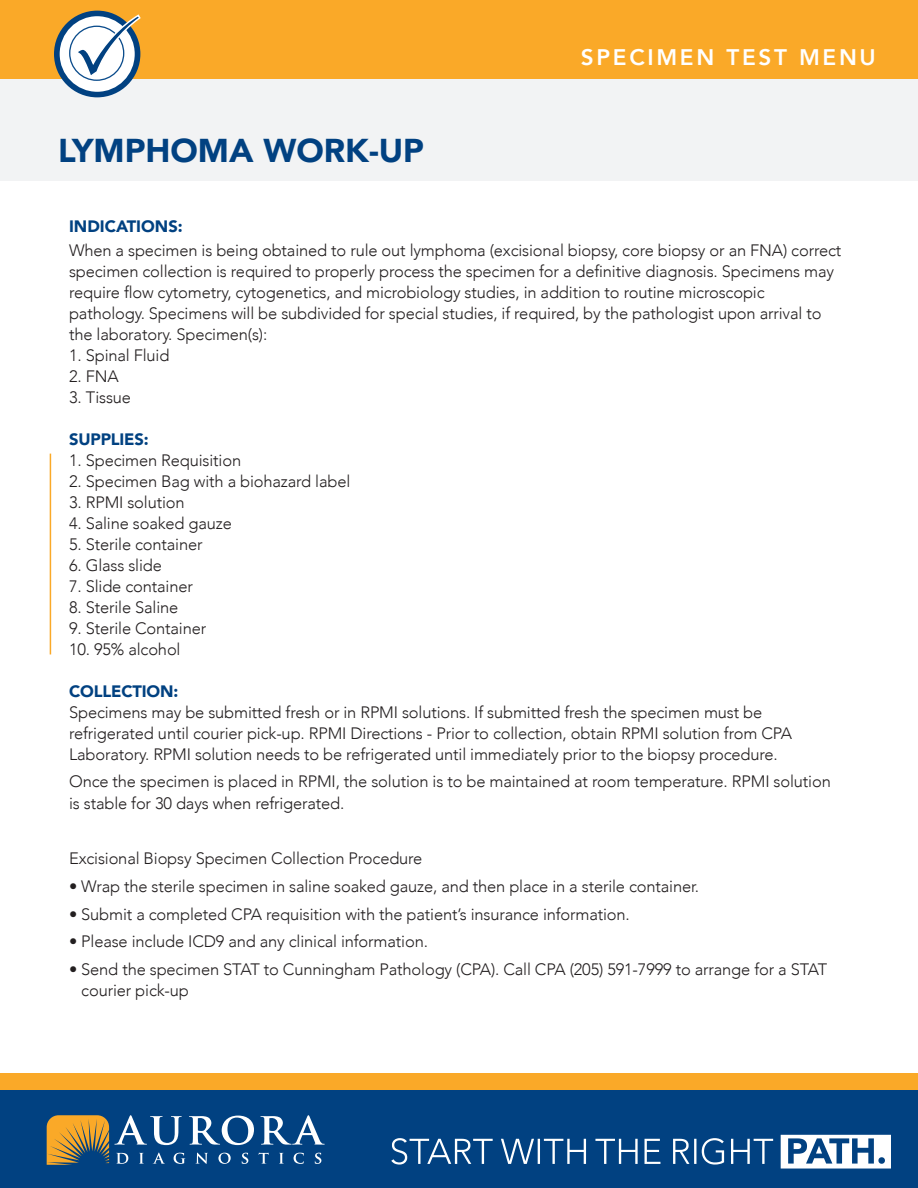
<style>
.page{position:relative;width:918px;height:1188px;background:#fff}
.page>*{position:absolute;margin:0;border:0;box-sizing:border-box;transform-origin:0 0}
.t1{font:900 33px "Avenir";color:#014181}
.t2{font:800 22.5px "Avenir";letter-spacing:.12em;color:#fff}
.t3{font:300 16.5px/21px "Avenir";letter-spacing:-.01em;color:#231f20}
.t4{font:900 16.5px "Avenir";letter-spacing:-.01em;color:#014181}
</style>
<div class="page">
<div style="left:0;top:78px;width:918px;height:102px;background:#f2f3f4"></div>
<div style="left:0;top:0;width:918px;height:78px;background:#faa928"></div>
<div style="left:0;top:1074px;width:918px;height:17px;background:#faa928"></div>
<div style="left:0;top:1091px;width:918px;height:97px;background:#014181"></div>
<svg style="left:673px;top:1138px;width:100px;height:27px"></svg>
<svg style="left:595px;top:1139px;width:65px;height:25px"></svg>
<svg style="left:501px;top:1139px;width:85px;height:25px"></svg>
<svg style="left:391px;top:1138px;width:102px;height:27px"></svg>
<svg style="left:781px;top:1135px;width:110px;height:34px"></svg>
<svg style="left:47px;top:1115px;width:278px;height:50px"></svg>
<div style="left:54px;top:11px;width:86px;height:86px;background:#014181;border-radius:50%"></div>
<div style="left:60px;top:16px;width:75px;height:76px;background:#fff;border-radius:50%"></div>
<svg style="left:73px;top:13px;width:69px;height:67px"></svg>
<hr style="left:50px;top:454px;width:1px;height:200px;background:#faa928">
<h1 class="t1" style="left:58px;top:122px;width:367px">LYMPHOMA WORK-UP</h1>
<p class="t2" style="left:581px;top:40px;width:297px">SPECIMEN TEST MENU</p>
<h2 class="t4" style="left:69px;top:212px;width:115px">INDICATIONS:</h2>
<p class="t3" style="left:69px;top:240px;width:774px">When a specimen is being obtained to rule out lymphoma (excisional biopsy, core biopsy or an FNA) correct specimen collection is required to properly process the specimen for a definitive diagnosis. Specimens may require flow cytometry, cytogenetics, and microbiology studies, in addition to routine microscopic pathology. Specimens will be subdivided for special studies, if required, by the pathologist upon arrival to the laboratory. Specimen(s):</p>
<p class="t3" style="left:69px;top:345px;width:102px">1. Spinal Fluid</p>
<p class="t3" style="left:69px;top:366px;width:51px">2. FNA</p>
<p class="t3" style="left:69px;top:387px;width:64px">3. Tissue</p>
<h2 class="t4" style="left:69px;top:425px;width:81px">SUPPLIES:</h2>
<p class="t3" style="left:69px;top:450px;width:174px">1. Specimen Requisition</p>
<p class="t3" style="left:69px;top:471px;width:283px">2. Specimen Bag with a biohazard label</p>
<p class="t3" style="left:69px;top:492px;width:117px">3. RPMI solution</p>
<p class="t3" style="left:69px;top:513px;width:164px">4. Saline soaked gauze</p>
<p class="t3" style="left:69px;top:534px;width:135px">5. Sterile container</p>
<p class="t3" style="left:69px;top:555px;width:94px">6. Glass slide</p>
<p class="t3" style="left:69px;top:576px;width:125px">7. Slide container</p>
<p class="t3" style="left:69px;top:597px;width:111px">8. Sterile Saline</p>
<p class="t3" style="left:69px;top:618px;width:139px">9. Sterile Container</p>
<p class="t3" style="left:69px;top:639px;width:113px">10. 95% alcohol</p>
<h2 class="t4" style="left:69px;top:677px;width:111px">COLLECTION:</h2>
<p class="t3" style="left:69px;top:702px;width:725px">Specimens may be submitted fresh or in RPMI solutions. If submitted fresh the specimen must be refrigerated until courier pick-up. RPMI Directions - Prior to collection, obtain RPMI solution from CPA<br>Laboratory. RPMI solution needs to be refrigerated until immediately prior to the biopsy procedure.</p>
<p class="t3" style="left:69px;top:771px;width:763px">Once the specimen is placed in RPMI, the solution is to be maintained at room temperature. RPMI solution is stable for 30 days when refrigerated.</p>
<p class="t3" style="left:69px;top:848px;width:355px">Excisional Biopsy Specimen Collection Procedure</p>
<p class="t3" style="left:69px;top:876px;width:632px">• Wrap the sterile specimen in saline soaked gauze, and then place in a sterile container.</p>
<p class="t3" style="left:69px;top:903px;width:562px">• Submit a completed CPA requisition with the patient’s insurance information.</p>
<p class="t3" style="left:69px;top:931px;width:360px">• Please include ICD9 and any clinical information.</p>
<p class="t3" style="left:81px;top:959px;width:748px;text-indent:-12px">• Send the specimen STAT to Cunningham Pathology (CPA). Call CPA (205) 591-7999 to arrange for a STAT courier pick-up</p>
</div>
